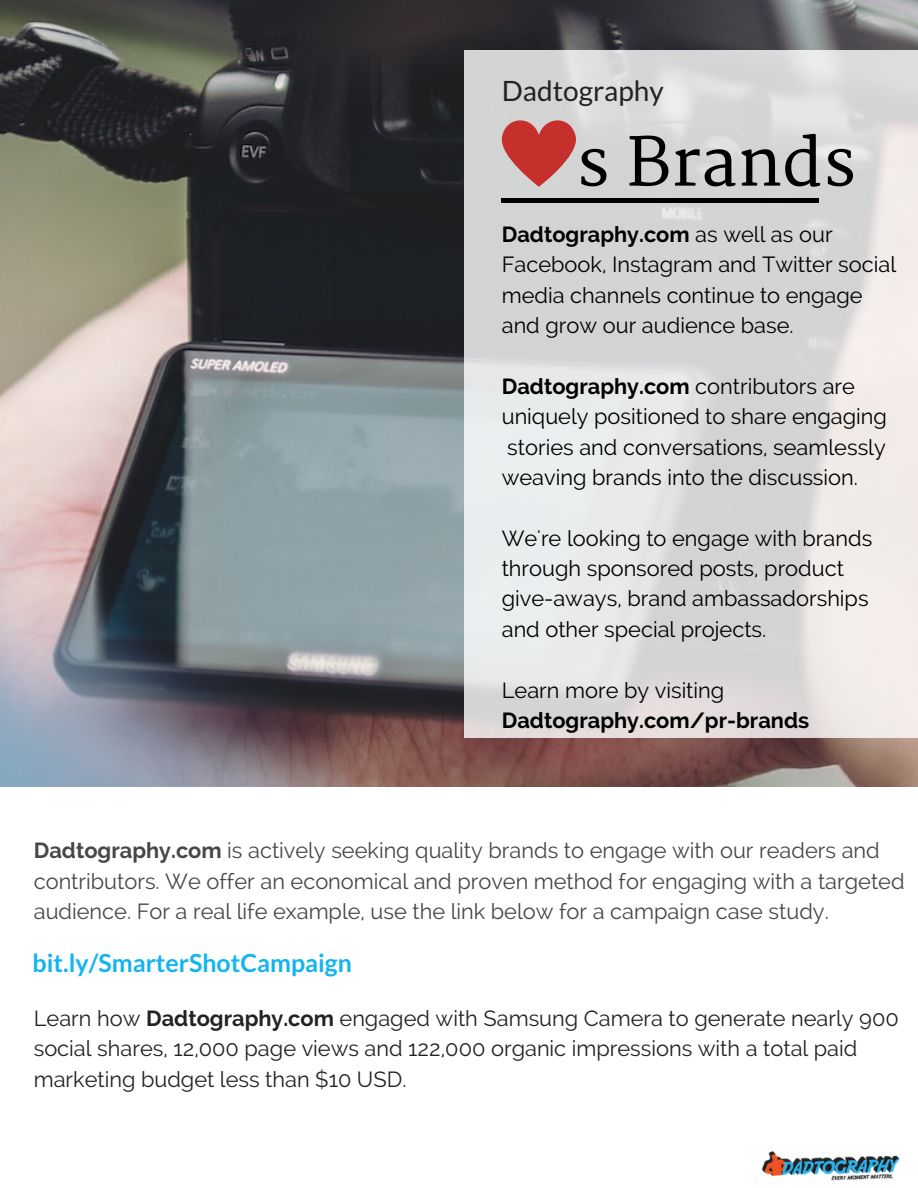
<style>
.page{position:relative;width:918px;height:1188px;background:#fff}
.page>*{position:absolute;margin:0;border:0;box-sizing:border-box;transform-origin:0 0}
.t1{font:65.4px "Merriweather";color:#000}
.t2{font:28.05px "Lato";color:#222}
.t3{font:700 24.9px "Lato";color:#13b4f2}
.t4{font:21.75px/30.3px "Raleway";color:#000}
.t5{font:21.75px/30.3px "Raleway";color:#474747}
.t6{font:21.75px/30.3px "Raleway";color:#222}
.t7{font:700 21.75px "Raleway";color:#000}
.s1{font-weight:700}
</style>
<div class="page">
<img style="left:0;top:0;width:918px;height:786px">
<svg style="left:465px;top:51px;width:453px;height:687px;background:#dedddd"></svg>
<svg style="left:502px;top:120px;width:74px;height:67px;background:#ca6664"></svg>
<img style="left:762px;top:1151px;width:138px;height:30px">
<p class="t2" style="left:502px;top:74px;width:164px">Dadtography</p>
<h1 class="t1" style="left:576px;top:124px;width:281px">s Brands</h1>
<h1 class="t1" style="left:502px;top:131px;width:318px">_______</h1>
<p class="t4" style="left:502px;top:219px;width:396px"><span class="s1">Dadtography.com</span> as well as our Facebook, Instagram and Twitter social media channels continue to engage and grow our audience base.</p>
<p class="t4" style="left:502px;top:371px;width:387px"><span class="s1">Dadtography.com</span> contributors are uniquely positioned to share engaging stories and conversations, seamlessly weaving brands into the discussion.</p>
<p class="t4" style="left:502px;top:523px;width:372px">We're looking to engage with brands through sponsored posts, product give-aways, brand ambassadorships and other special projects.</p>
<p class="t4" style="left:502px;top:675px;width:224px">Learn more by visiting</p>
<p class="t7" style="left:502px;top:707px;width:309px">Dadtography.com/pr-brands</p>
<p class="t5" style="left:34px;top:836px;width:872px"><span class="s1">Dadtography.com</span> is actively seeking quality brands to engage with our readers and contributors. We offer an economical and proven method for engaging with a targeted audience. For a real life example, use the link below for a campaign case study.</p>
<p class="t3" style="left:33px;top:947px;width:321px">bit.ly/SmarterShotCampaign</p>
<p class="t6" style="left:34px;top:1003px;width:867px">Learn how <span class="s1">Dadtography.com</span> engaged with Samsung Camera to generate nearly 900 social shares, 12,000 page views and 122,000 organic impressions with a total paid marketing budget less than $10 USD.</p>
</div>
